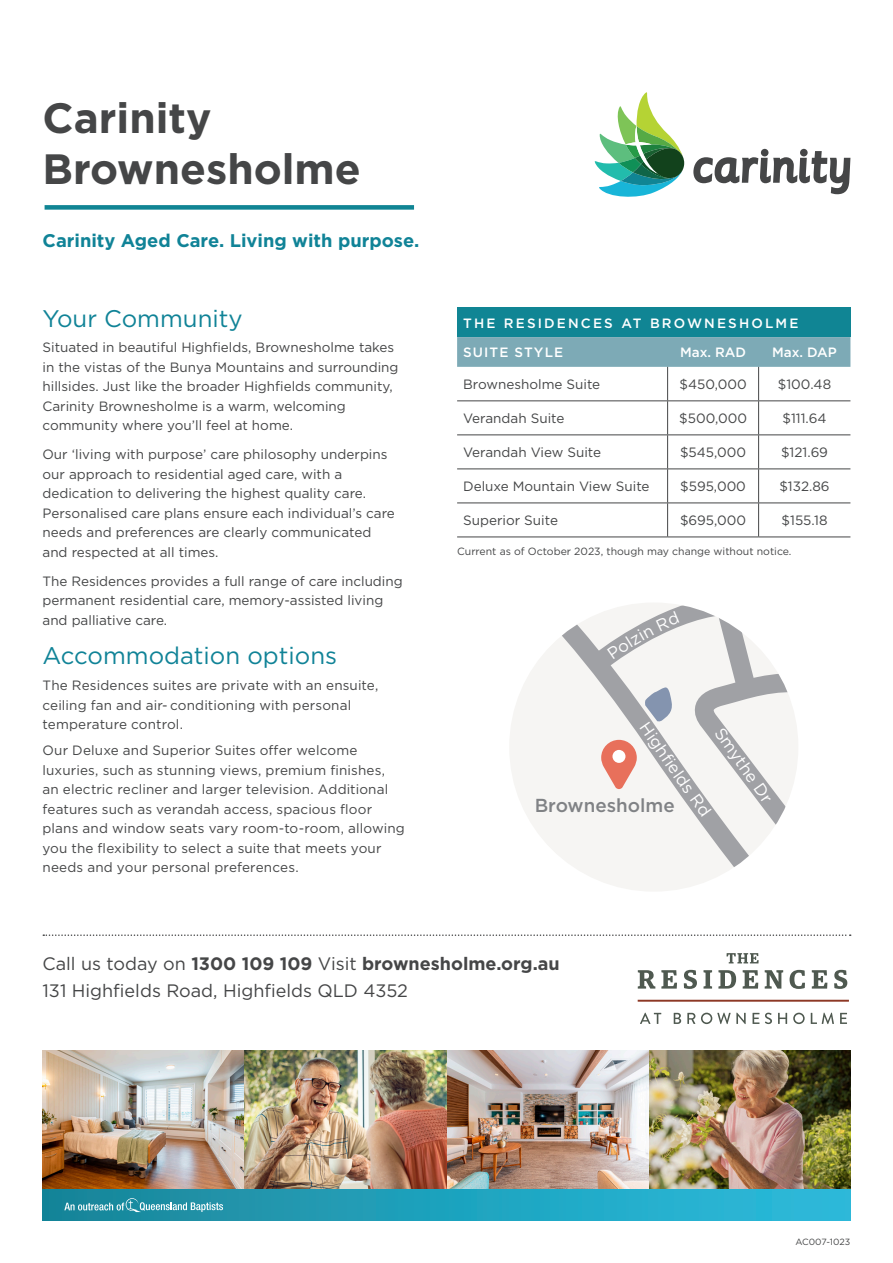
<style>
.page{position:relative;width:893px;height:1263px;background:#fff}
.page>*{position:absolute;margin:0;border:0;box-sizing:border-box;transform-origin:0 0}
.t1{font:700 42.3px/50.6px "Gotham";color:#454647}
.t2{font:24px "Gotham";color:#108397}
.t3{font:500 18.75px "Gotham";color:#808285}
.t4{font:700 18.3px "Gotham";color:#108397}
.body{font:18px/27px "Gotham";color:#454647}
.t5{font:16.65px "Gotham";color:#fff}
.text{font:13.5px/19.5px "Gotham";color:#454647}
.text_table{font:13.5px "Gotham";color:#454647}
.table_text_header{font:500 13.5px "Gotham";letter-spacing:.16em;color:#fff}
.table_text_header-2{font:500 13.5px "Gotham";letter-spacing:.08em;color:#fff}
.Paragraph_Style_1{font:10.5px "Gotham";color:#454647}
.t6{font:9px "Gotham";color:#454647}
.s1{font-weight:700}
</style>
<div class="page">
<div style="left:457px;top:307px;width:393px;height:30px;background:#108594"></div>
<div style="left:457px;top:337px;width:393px;height:30px;background:#7daab6"></div>
<hr style="left:667px;top:367px;width:1px;height:33px;background:#454647">
<hr style="left:758px;top:367px;width:1px;height:33px;background:#454647">
<hr style="left:457px;top:400px;width:211px;height:1px;background:#454647">
<hr style="left:668px;top:400px;width:91px;height:1px;background:#454647">
<hr style="left:667px;top:401px;width:1px;height:33px;background:#454647">
<hr style="left:759px;top:400px;width:91px;height:1px;background:#454647">
<hr style="left:758px;top:401px;width:1px;height:33px;background:#454647">
<hr style="left:457px;top:434px;width:211px;height:1px;background:#454647">
<hr style="left:668px;top:434px;width:91px;height:1px;background:#454647">
<hr style="left:667px;top:435px;width:1px;height:33px;background:#454647">
<hr style="left:759px;top:434px;width:91px;height:1px;background:#454647">
<hr style="left:758px;top:435px;width:1px;height:33px;background:#454647">
<hr style="left:667px;top:469px;width:1px;height:33px;background:#454647">
<hr style="left:758px;top:469px;width:1px;height:33px;background:#454647">
<hr style="left:667px;top:503px;width:1px;height:34px;background:#454647">
<hr style="left:758px;top:503px;width:1px;height:34px;background:#454647">
<hr style="left:457px;top:537px;width:211px;height:1px;background:#454647">
<hr style="left:668px;top:537px;width:91px;height:1px;background:#454647">
<hr style="left:759px;top:537px;width:91px;height:1px;background:#454647">
<hr style="left:457px;top:502px;width:211px;height:1px;background:#454647">
<hr style="left:668px;top:502px;width:91px;height:1px;background:#454647">
<hr style="left:759px;top:502px;width:91px;height:1px;background:#454647">
<hr style="left:457px;top:468px;width:211px;height:1px;background:#454647">
<hr style="left:668px;top:468px;width:91px;height:1px;background:#454647">
<hr style="left:759px;top:468px;width:91px;height:1px;background:#454647">
<svg style="left:43px;top:934px;width:808px;height:2px"></svg>
<div style="left:43px;top:1188px;width:807px;height:32px;background:linear-gradient(to right,#18869a,#2abdde)"></div>
<svg style="left:64px;top:1198px;width:159px;height:14px;background:#4ba4b4"></svg>
<div style="left:45px;top:205px;width:369px;height:5px;background:#108594"></div>
<div style="left:761px;top:149px;width:7px;height:7px;background:#454647;border-radius:50%"></div>
<svg style="left:693px;top:151px;width:157px;height:43px"></svg>
<svg style="left:595px;top:92px;width:89px;height:105px"></svg>
<svg style="left:638px;top:970px;width:209px;height:19px"></svg>
<svg style="left:726px;top:953px;width:33px;height:10px"></svg>
<svg style="left:640px;top:1013px;width:207px;height:11px"></svg>
<hr style="left:638px;top:1000px;width:211px;height:2px;background:#8d3825">
<svg style="left:510px;top:623px;width:71px;height:248px"></svg>
<img style="left:43px;top:1050px;width:807px;height:138px">
<svg style="left:581px;top:603px;width:217px;height:288px"></svg>
<p class="t1" style="left:43px;top:93px;width:320px">Carinity<br>Brownesholme</p>
<p class="t4" style="left:43px;top:228px;width:378px">Carinity Aged Care. Living with purpose.</p>
<p class="t2" style="left:43px;top:303px;width:202px">Your Community</p>
<p class="text" style="left:43px;top:338px;width:358px">Situated in beautiful Highfields, Brownesholme takes in the vistas of the Bunya Mountains and surrounding hillsides. Just like the broader Highfields community, Carinity Brownesholme is a warm, welcoming community where you’ll feel at home.</p>
<p class="text" style="left:43px;top:445px;width:354px">Our ‘living with purpose’ care philosophy underpins our approach to residential aged care, with a dedication to delivering the highest quality care.<br>Personalised care plans ensure each individual’s care needs and preferences are clearly communicated and respected at all times.</p>
<p class="text" style="left:43px;top:571px;width:362px">The Residences provides a full range of care including permanent residential care, memory-assisted living and palliative care.</p>
<p class="t2" style="left:43px;top:640px;width:296px">Accommodation options</p>
<p class="text" style="left:43px;top:675px;width:337px">The Residences suites are private with an ensuite, ceiling fan and air- conditioning with personal temperature control.</p>
<p class="text" style="left:43px;top:740px;width:364px">Our Deluxe and Superior Suites offer welcome luxuries, such as stunning views, premium finishes,<br>an electric recliner and larger television. Additional features such as verandah access, spacious floor plans and window seats vary room-to-room, allowing you the flexibility to select a suite that meets your needs and your personal preferences.</p>
<p class="table_text_header" style="left:463px;top:314px;width:337px">THE RESIDENCES AT BROWNESHOLME</p>
<p class="table_text_header-2" style="left:463px;top:344px;width:102px">SUITE STYLE</p>
<p class="table_text_header" style="left:680px;top:344px;width:68px">Max. RAD</p>
<p class="table_text_header" style="left:772px;top:344px;width:66px">Max. DAP</p>
<p class="text_table" style="left:463px;top:376px;width:139px">Brownesholme Suite</p>
<p class="text_table" style="left:679px;top:376px;width:69px">$450,000</p>
<p class="text_table" style="left:778px;top:376px;width:55px">$100.48</p>
<p class="text_table" style="left:463px;top:410px;width:103px">Verandah Suite</p>
<p class="text_table" style="left:679px;top:410px;width:69px">$500,000</p>
<p class="text_table" style="left:782px;top:410px;width:46px">$111.64</p>
<p class="text_table" style="left:463px;top:444px;width:140px">Verandah View Suite</p>
<p class="text_table" style="left:680px;top:444px;width:68px">$545,000</p>
<p class="text_table" style="left:781px;top:444px;width:48px">$121.69</p>
<p class="text_table" style="left:463px;top:478px;width:188px">Deluxe Mountain View Suite</p>
<p class="text_table" style="left:680px;top:478px;width:67px">$595,000</p>
<p class="text_table" style="left:779px;top:478px;width:52px">$132.86</p>
<p class="text_table" style="left:463px;top:512px;width:96px">Superior Suite</p>
<p class="text_table" style="left:680px;top:512px;width:68px">$695,000</p>
<p class="text_table" style="left:782px;top:512px;width:47px">$155.18</p>
<p class="Paragraph_Style_1" style="left:457px;top:545px;width:336px">Current as of October 2023, though may change without notice.</p>
<p class="t5" style="left:668px;top:741px;width:56px;rotate:55deg">hf elds</p>
<p class="t3" style="left:535px;top:793px;width:141px">Brownesholme</p>
<p class="t5" style="left:727px;top:723px;width:89px;rotate:55deg">Smythe Dr</p>
<p class="body" style="left:43px;top:950px;width:519px">Call us today on <span class="s1">1300 109 109</span> Visit <span class="s1">brownesholme.org.au<br></span>131 Highfields Road, Highfields QLD 4352</p>
<p class="t6" style="left:795px;top:1236px;width:56px">AC007-1023</p>
</div>
